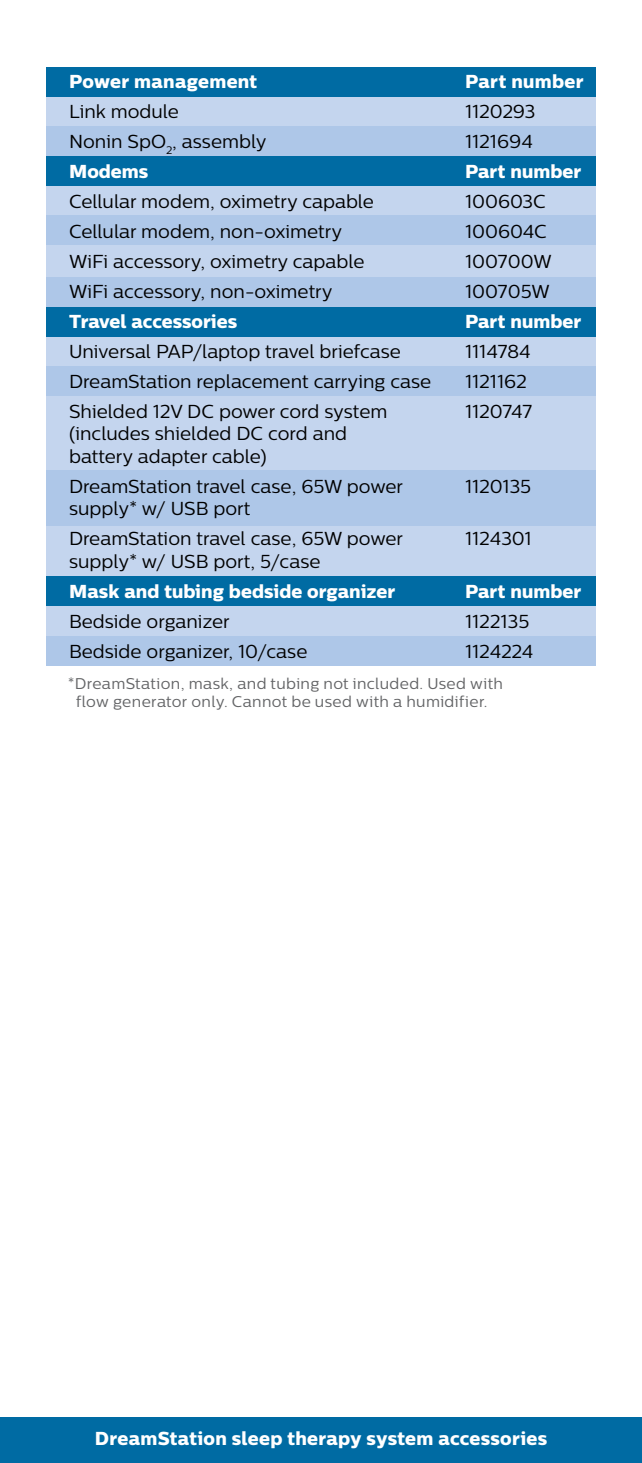
<style>
.page{position:relative;width:642px;height:1463px;background:#fff}
.page>*{position:absolute;margin:0;border:0;box-sizing:border-box;transform-origin:0 0}
.t1{font:18.75px/30px "Centrale Sans";color:#000}
.t2{font:18.75px "Centrale Sans X Bold";color:#fff}
.t3{font:15.5px/17.5px "Centrale Sans";letter-spacing:.025em;color:#636466;text-align:center}
</style>
<div class="page">
<div style="left:30px;top:67px;width:583px;height:597px;background:#c4d5ee"></div>
<div style="left:31px;top:68px;width:582px;height:29px;background:#006ba3"></div>
<div style="left:29px;top:577px;width:582px;height:29px;background:#006ba3"></div>
<div style="left:29px;top:157px;width:582px;height:29px;background:#006ba3"></div>
<div style="left:29px;top:308px;width:582px;height:29px;background:#006ba3"></div>
<div style="left:0;top:1418px;width:641px;height:44px;background:#006ba3"></div>
<div style="left:36px;top:126px;width:572px;height:30px;background:#aec7e8"></div>
<div style="left:32px;top:216px;width:571px;height:29px;background:#aec7e8"></div>
<div style="left:32px;top:367px;width:571px;height:29px;background:#aec7e8"></div>
<div style="left:31px;top:636px;width:571px;height:29px;background:#aec7e8"></div>
<div style="left:29px;top:277px;width:572px;height:30px;background:#aec7e8"></div>
<div style="left:29px;top:470px;width:572px;height:56px;background:#aec7e8"></div>
<div style="left:596px;top:45px;width:45px;height:1279px;background:#fff"></div>
<div style="left:0;top:45px;width:45px;height:1279px;background:#fff"></div>
<p class="t2" style="left:465px;top:69px;width:120px">Part number</p>
<p class="t1" style="left:465px;top:96px;width:72px">1120293<br>1121694</p>
<p class="t2" style="left:465px;top:159px;width:117px">Part number</p>
<p class="t1" style="left:465px;top:186px;width:88px">100603C<br>100604C<br>100700W<br>100705W</p>
<p class="t2" style="left:465px;top:309px;width:117px">Part number</p>
<p class="t1" style="left:465px;top:336px;width:69px">1114784<br>1121162<br>1120747</p>
<p class="t2" style="left:69px;top:69px;width:190px">Power management</p>
<p class="t1" style="left:69px;top:96px;width:199px">Link module<br>Nonin SpO<sub>2</sub>, assembly</p>
<p class="t2" style="left:69px;top:159px;width:81px">Modems</p>
<p class="t1" style="left:69px;top:186px;width:306px">Cellular modem, oximetry capable<br>Cellular modem, non-oximetry<br>WiFi accessory, oximetry capable<br>WiFi accessory, non-oximetry</p>
<p class="t2" style="left:69px;top:309px;width:169px">Travel accessories</p>
<p class="t1" style="left:69px;top:336px;width:363px">Universal PAP/laptop travel briefcase<br>DreamStation replacement carrying case<br>Shielded 12V DC power cord system</p>
<p class="t1" style="left:69px;top:422px;width:279px;line-height:22.5px">(includes shielded DC cord and battery adapter cable)</p>
<p class="t1" style="left:69px;top:474px;width:335px;line-height:22.5px">DreamStation travel case, 65W power supply* w/ USB port</p>
<p class="t1" style="left:69px;top:527px;width:335px;line-height:22.5px">DreamStation travel case, 65W power supply* w/ USB port, 5/case</p>
<p class="t2" style="left:69px;top:579px;width:327px">Mask and tubing bedside organizer</p>
<p class="t1" style="left:69px;top:606px;width:240px">Bedside organizer<br>Bedside organizer, 10/case</p>
<p class="t3" style="left:68px;top:674px;width:436px">*DreamStation, mask, and tubing not included. Used with flow generator only. Cannot be used with a humidifier.</p>
<p class="t1" style="left:465px;top:471px;width:67px">1120135</p>
<p class="t1" style="left:465px;top:523px;width:68px">1124301</p>
<p class="t2" style="left:465px;top:579px;width:117px">Part number</p>
<p class="t1" style="left:465px;top:606px;width:70px">1122135<br>1124224</p>
<p class="t2" style="left:95px;top:1427px;width:453px">DreamStation sleep therapy system accessories</p>
</div>
